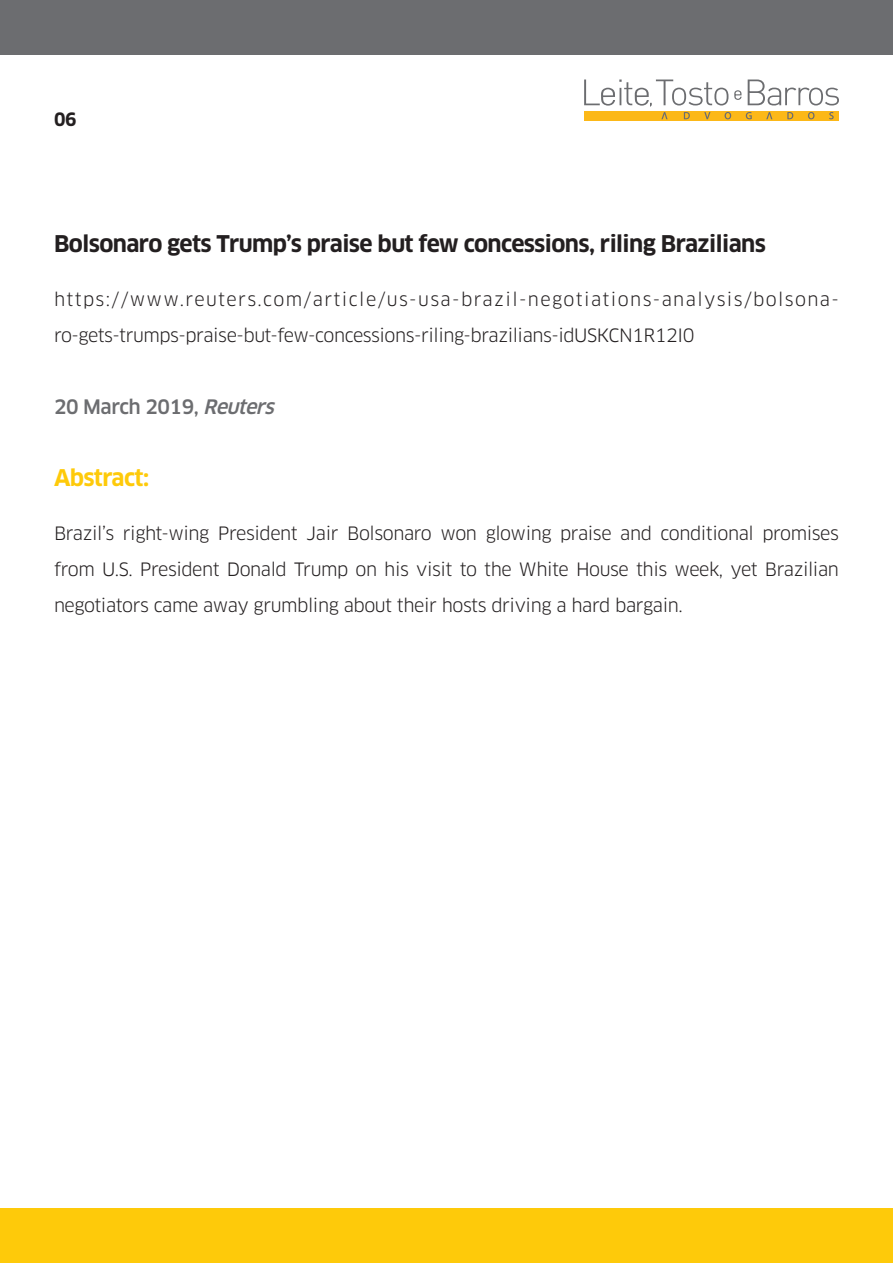
<style>
.page{position:relative;width:893px;height:1263px;background:#fff}
.page>*{position:absolute;margin:0;border:0;box-sizing:border-box;transform-origin:0 0}
.t1{font:700 22.5px "Clan OT";letter-spacing:-.025em;color:#231f20}
.t2{font:700 22.5px "Clan OT";letter-spacing:-.025em;color:#feca0a}
.t3{font:500 19.5px "Clan OT";letter-spacing:-.025em;color:#6c6d70}
.t4{font:18px/36px "Clan OT";letter-spacing:-.025em;color:#231f20}
.t5{font:700 18px "Clan OT";color:#231f20}
.s1{font-style:italic}
</style>
<div class="page">
<div style="left:0;top:1209px;width:893px;height:54px;background:#feca0a"></div>
<div style="left:0;top:0;width:893px;height:54px;background:#6c6d70"></div>
<div style="left:584px;top:111px;width:255px;height:10px;background:#fcb818"></div>
<svg style="left:584px;top:80px;width:255px;height:39px"></svg>
<p class="t5" style="left:54px;top:109px;width:24px">06</p>
<p class="t1" style="left:54px;top:231px;width:713px">Bolsonaro gets Trump’s praise but few concessions, riling Brazilians</p>
<p class="t4" style="left:54px;top:281px;width:786px">https://www.reuters.com/article/us-usa-brazil-negotiations-analysis/bolsona&shy;ro-gets-trumps-praise-but-few-concessions-riling-brazilians-idUSKCN1R12I0</p>
<p class="t3" style="left:54px;top:395px;width:227px">20 March 2019, <span class="s1">Reuters</span></p>
<p class="t2" style="left:54px;top:465px;width:97px">Abstract:</p>
<p class="t4" style="left:54px;top:515px;width:786px;text-align:justify">Brazil’s right-wing President Jair Bolsonaro won glowing praise and conditional promises from U.S. President Donald Trump on his visit to the White House this week, yet Brazilian negotiators came away grumbling about their hosts driving a hard bargain.</p>
</div>
